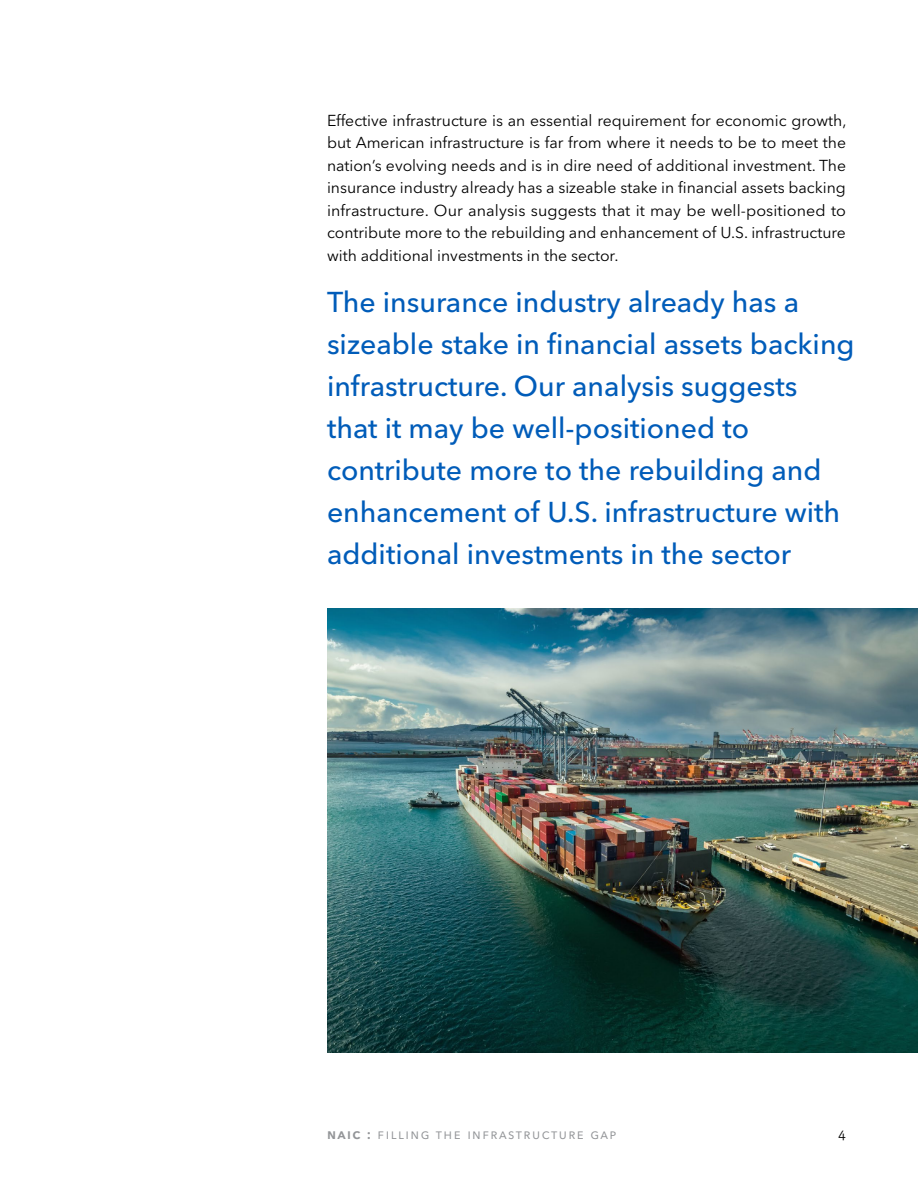
<style>
.page{position:relative;width:918px;height:1188px;background:#fff}
.page>*{position:absolute;margin:0;border:0;box-sizing:border-box;transform-origin:0 0}
.t1{font:500 28.5px/42px "Avenir Next LT Pro";color:#005cb9}
.t2{font:15.75px/22.5px "Avenir Next LT Pro";color:#000;text-align:justify}
.t3{font:14.25px "Avenir Next LT Pro";letter-spacing:.1em;color:#939598}
.t4{font:13.5px "Avenir Next LT Pro";color:#000}
.s1{font-weight:600}
</style>
<div class="page">
<img style="left:327px;top:608px;width:591px;height:444px">
<p class="t2" style="left:327px;top:109px;width:521px">Effective infrastructure is an essential requirement for economic growth, but American infrastructure is far from where it needs to be to meet the nation’s evolving needs and is in dire need of additional investment. The insurance industry already has a sizeable stake in financial assets backing infrastructure. Our analysis suggests that it may be well-positioned to contribute more to the rebuilding and enhancement of U.S. infrastructure with additional investments in the sector.</p>
<p class="t1" style="left:327px;top:281px;width:529px">The insurance industry already has a sizeable stake in financial assets backing infrastructure. Our analysis suggests that it may be well-positioned to contribute more to the rebuilding and enhancement of U.S. infrastructure with additional investments in the sector</p>
<p class="t3" style="left:327px;top:1125px;width:291px"><span class="s1">Naic :</span> filling the I nfrastructure gap</p>
<p class="t4" style="left:838px;top:1125px;width:9px">4</p>
</div>
